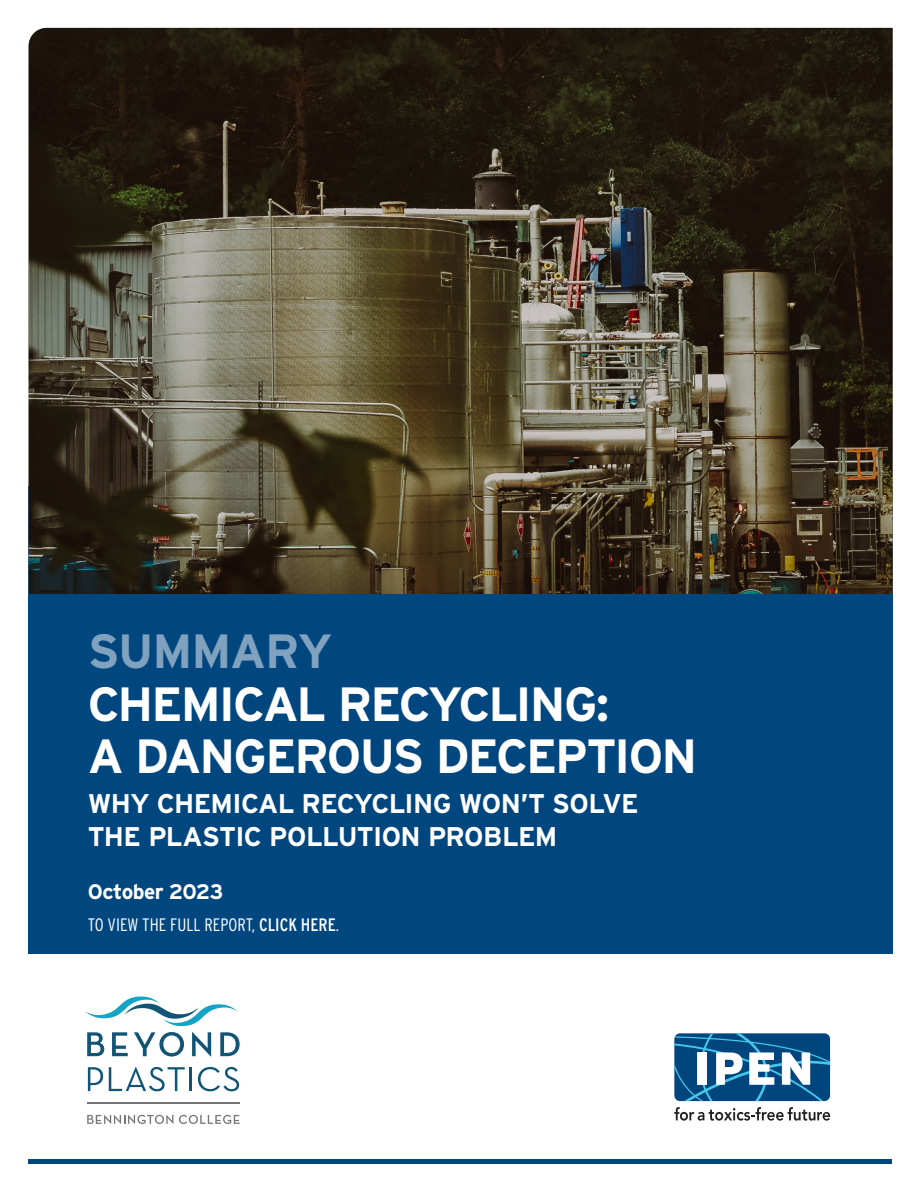
<style>
.page{position:relative;width:918px;height:1188px;background:#fff}
.page>*{position:absolute;margin:0;border:0;box-sizing:border-box;transform-origin:0 0}
.cover-title{font:700 48px/52.5px "Interstate";letter-spacing:-.04em;color:#fff}
.cover-title-2{font:700 27px/33px "Interstate";letter-spacing:-.025em;color:#fff}
.cover-heading{font:700 21px "Interstate";letter-spacing:-.025em;color:#fff}
.body{font:300 18px "Interstate Condensed";color:#fff}
.s1{color:#80a2bf}
.s2{font-weight:400}
</style>
<div class="page">
<div style="left:29px;top:486px;width:864px;height:468px;background:#00467f"></div>
<hr style="left:29px;top:1159px;width:863px;height:4px;background:#00467f">
<img style="left:29px;top:28px;width:864px;height:566px">
<svg style="left:674px;top:1033px;width:156px;height:68px"></svg>
<svg style="left:674px;top:1107px;width:156px;height:14px"></svg>
<svg style="left:87px;top:1115px;width:86px;height:9px"></svg>
<svg style="left:179px;top:1115px;width:61px;height:9px"></svg>
<hr style="left:87px;top:1102px;width:153px;height:2px;background:#767675">
<svg style="left:87px;top:1032px;width:17px;height:24px"></svg>
<svg style="left:112px;top:1032px;width:16px;height:24px"></svg>
<svg style="left:134px;top:1032px;width:50px;height:25px"></svg>
<svg style="left:192px;top:1032px;width:19px;height:25px"></svg>
<svg style="left:220px;top:1032px;width:20px;height:24px"></svg>
<svg style="left:88px;top:1067px;width:15px;height:24px"></svg>
<svg style="left:109px;top:1067px;width:76px;height:24px"></svg>
<hr style="left:190px;top:1067px;width:2px;height:24px;background:#115475">
<svg style="left:198px;top:1067px;width:41px;height:24px"></svg>
<svg style="left:85px;top:997px;width:152px;height:29px"></svg>
<p class="cover-title" style="left:88px;top:625px;width:611px"><span class="s1">SUMMARY<br></span>CHEMICAL RECYCLING:<br>A DANGEROUS DECEPTION</p>
<p class="cover-title-2" style="left:88px;top:787px;width:552px">WHY CHEMICAL RECYCLING WON’T SOLVE<br>THE PLASTIC POLLUTION PROBLEM</p>
<p class="cover-heading" style="left:88px;top:880px;width:137px">October 2023</p>
<p class="body" style="left:88px;top:914px;width:253px">TO VIEW THE FULL REPORT, <span class="s2">CLICK HERE</span>.</p>
</div>
